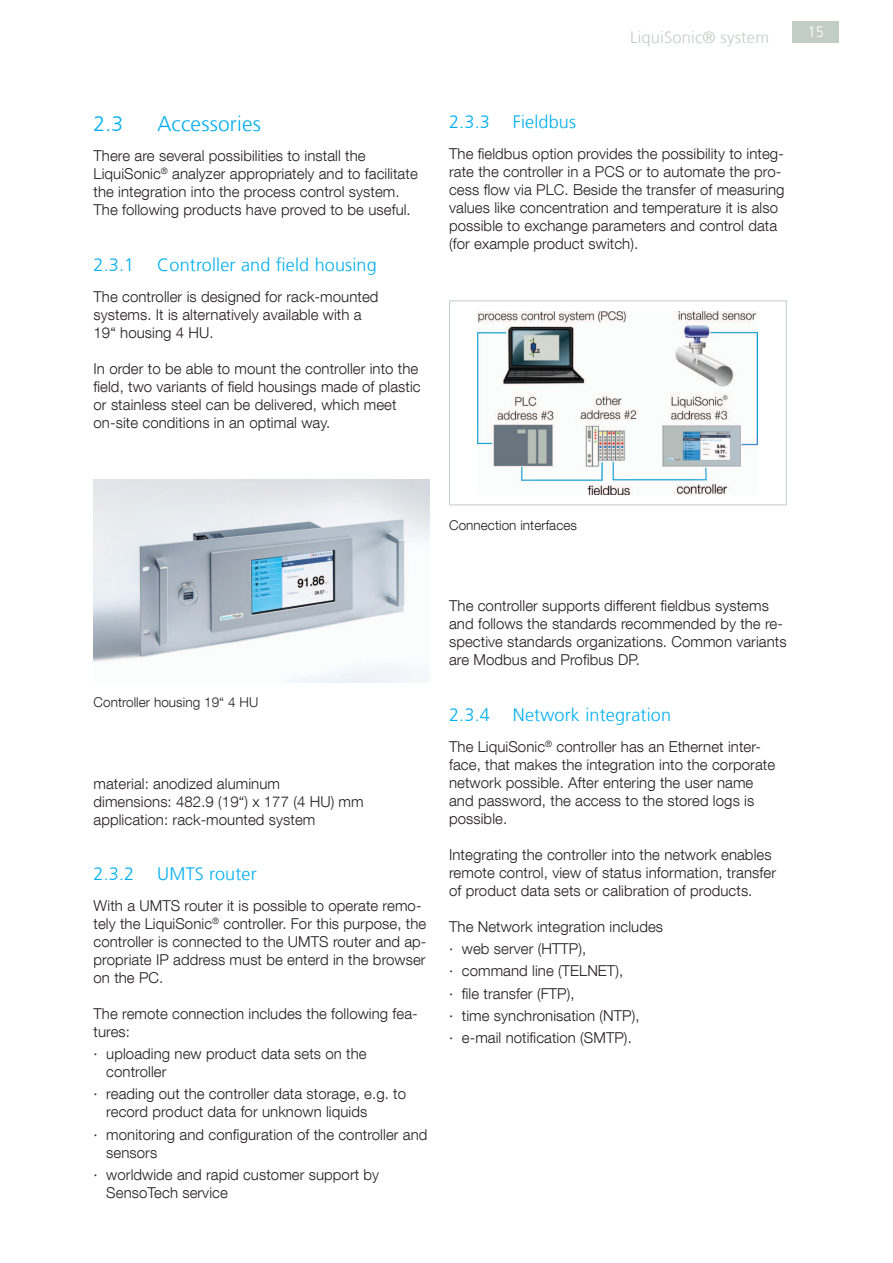
<style>
.page{position:relative;width:893px;height:1263px;background:#fff}
.page>*{position:absolute;margin:0;border:0;box-sizing:border-box;transform-origin:0 0}
.t1{font:300 21px "Frutiger LT Com";letter-spacing:.01em;color:#00aeef}
.t2{font:300 18px "Frutiger LT Com";letter-spacing:.01em;color:#00aeef}
.t3{font:300 16.5px "Frutiger LT Com";letter-spacing:.01em;color:#c2cdc6}
.t4{font:300 15px/18px "Helvetica Neue LT Com";letter-spacing:.005em;color:#231f20}
.t5{font:300 15px "Frutiger LT Com";color:#fff}
.t6{font:300 13.5px "Helvetica Neue LT Com";letter-spacing:.005em;color:#231f20}
</style>
<div class="page">
<div style="left:792px;top:21px;width:47px;height:22px;background:#c2cdc6"></div>
<img style="left:94px;top:479px;width:336px;height:203px">
<svg style="left:449px;top:300px;width:338px;height:206px"></svg>
<h1 class="t1" style="left:94px;top:111px;width:31px">2.3</h1>
<h1 class="t1" style="left:157px;top:111px;width:105px">Accessories</h1>
<p class="t4" style="left:94px;top:147px;width:326px">There are several possibilities to install the LiquiSonic<sup>®</sup> analyzer appropriately and to facilitate the integration into the process control system.<br>The following products have proved to be useful.</p>
<p class="t2" style="left:94px;top:254px;width:42px">2.3.1</p>
<p class="t2" style="left:157px;top:254px;width:221px">Controller and field housing</p>
<p class="t4" style="left:94px;top:287px;width:286px">The controller is designed for rack-mounted systems. It is alternatively available with a<br>19“ housing 4 HU.</p>
<p class="t4" style="left:94px;top:359px;width:329px">In order to be able to mount the controller into the field, two variants of field housings made of plastic or stainless steel can be delivered, which meet on-site conditions in an optimal way.</p>
<p class="t3" style="left:630px;top:27px;width:140px">LiquiSonic® system</p>
<p class="t5" style="left:808px;top:23px;width:18px">15</p>
<p class="t2" style="left:449px;top:112px;width:42px">2.3.3</p>
<p class="t2" style="left:513px;top:112px;width:65px">Fieldbus</p>
<p class="t4" style="left:449px;top:144px;width:337px">The fieldbus option provides the possibility to integ&shy;rate the controller in a PCS or to automate the pro&shy;cess flow via PLC. Beside the transfer of measuring values like concentration and temperature it is also possible to exchange parameters and control data (for example product switch).</p>
<p class="t6" style="left:449px;top:517px;width:129px">Connection interfaces</p>
<p class="t6" style="left:94px;top:694px;width:166px">Controller housing 19“ 4 HU</p>
<p class="t4" style="left:94px;top:774px;width:272px">material: anodized aluminum<br>dimensions: 482.9 (19“) x 177 (4 HU) mm application: rack-mounted system</p>
<p class="t2" style="left:94px;top:863px;width:42px">2.3.2</p>
<p class="t2" style="left:157px;top:863px;width:101px">UMTS router</p>
<p class="t4" style="left:94px;top:896px;width:334px">With a UMTS router it is possible to operate remo&shy;tely the LiquiSonic<sup>®</sup> controller. For this purpose, the controller is connected to the UMTS router and ap&shy;propriate IP address must be enterd in the browser on the PC.</p>
<p class="t4" style="left:94px;top:1004px;width:326px">The remote connection includes the following fea&shy;tures:</p>
<p class="t4" style="left:106px;top:1044px;width:262px;text-indent:-13px">· uploading new product data sets on the controller</p>
<p class="t4" style="left:106px;top:1085px;width:301px;text-indent:-13px">· reading out the controller data storage, e.g. to record product data for unknown liquids</p>
<p class="t4" style="left:106px;top:1125px;width:323px;text-indent:-13px">· monitoring and configuration of the controller and sensors</p>
<p class="t4" style="left:106px;top:1165px;width:274px;text-indent:-13px">· worldwide and rapid customer support by<br>SensoTech service</p>
<p class="t4" style="left:449px;top:597px;width:339px">The controller supports different fieldbus systems and follows the standards recommended by the re&shy;spective standards organizations. Common variants are Modbus and Profibus DP.</p>
<p class="t2" style="left:449px;top:704px;width:42px">2.3.4</p>
<p class="t2" style="left:513px;top:704px;width:160px">Network integration</p>
<p class="t4" style="left:449px;top:737px;width:328px">The LiquiSonic<sup>®</sup> controller has an Ethernet inter&shy;face, that makes the integration into the corporate network possible. After entering the user name and password, the access to the stored logs is possible.</p>
<p class="t4" style="left:449px;top:845px;width:328px">Integrating the controller into the network enables remote control, view of status information, transfer of product data sets or calibration of products.</p>
<p class="t4" style="left:449px;top:915px;width:216px;line-height:22.2px">The Network integration includes · web server (HTTP),<br>· command line (TELNET),<br>· file transfer (FTP),<br>· time synchronisation (NTP),<br>· e-mail notification (SMTP).</p>
</div>
